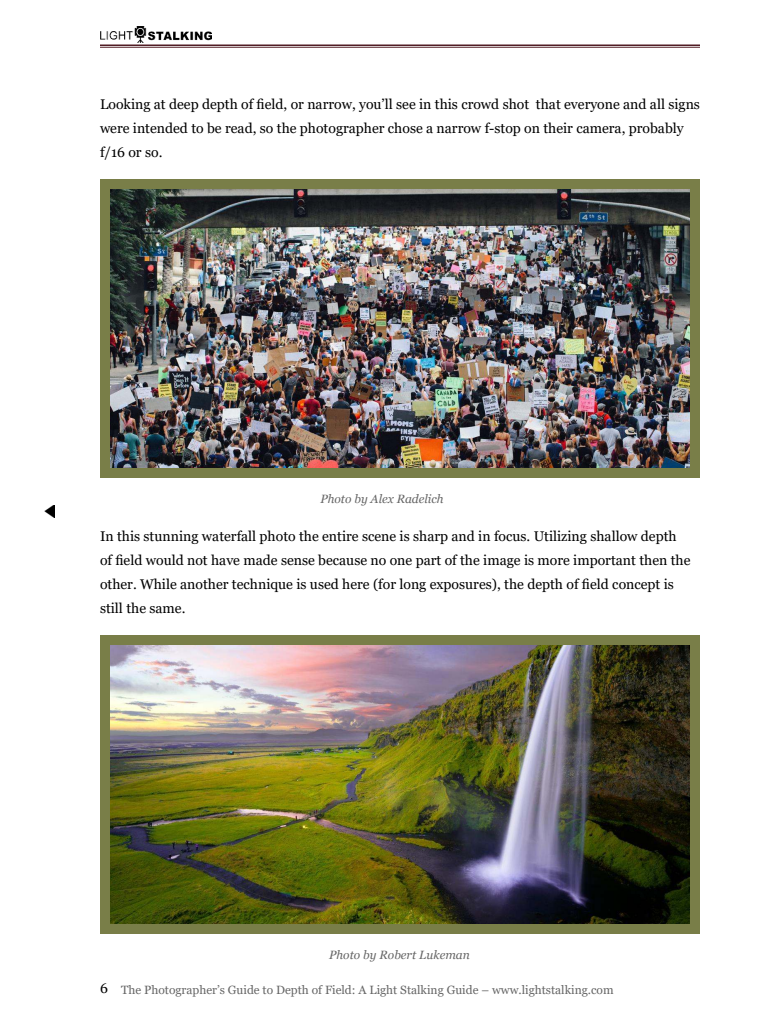
<style>
.page{position:relative;width:768px;height:1024px;background:#fff}
.page>*{position:absolute;margin:0;border:0;box-sizing:border-box;transform-origin:0 0}
.t1{font:14px/24px "Georgia";color:#000}
.t2{font:12px "Georgia";color:#666}
.t3{font:italic 12px "Georgia";color:#666}
.s1{font-size:14px;color:#000}
</style>
<div class="page">
<hr style="left:100px;top:44px;width:600px;height:2px;background:#511d25">
<hr style="left:100px;top:47px;width:600px;height:1px;background:#511d25">
<img style="left:100px;top:26px;width:112px;height:17px">
<img style="left:111px;top:190px;width:578px;height:277px">
<div style="left:100px;top:179px;width:600px;height:299px;border:10px solid #797e48"></div>
<svg style="left:44px;top:505px;width:11px;height:12px"></svg>
<img style="left:111px;top:646px;width:578px;height:277px">
<div style="left:100px;top:635px;width:600px;height:299px;border:10px solid #797e48"></div>
<p class="t1" style="left:100px;top:92px;width:602px">Looking at deep depth of field, or narrow, you’ll see in this crowd shot that everyone and all signs were intended to be read, so the photographer chose a narrow f-stop on their camera, probably f/16 or so.</p>
<p class="t3" style="left:320px;top:494px;width:125px">Photo by Alex Radelich</p>
<p class="t1" style="left:100px;top:525px;width:592px">In this stunning waterfall photo the entire scene is sharp and in focus. Utilizing shallow depth of field would not have made sense because no one part of the image is more important then the other. While another technique is used here (for long exposures), the depth of field concept is still the same.</p>
<p class="t3" style="left:329px;top:950px;width:142px">Photo by Robert Lukeman</p>
<p class="t2" style="left:100px;top:985px;width:515px"><span class="s1">6</span> The Photographer’s Guide to Depth of Field: A Light Stalking Guide – www.lightstalking.com</p>
</div>
